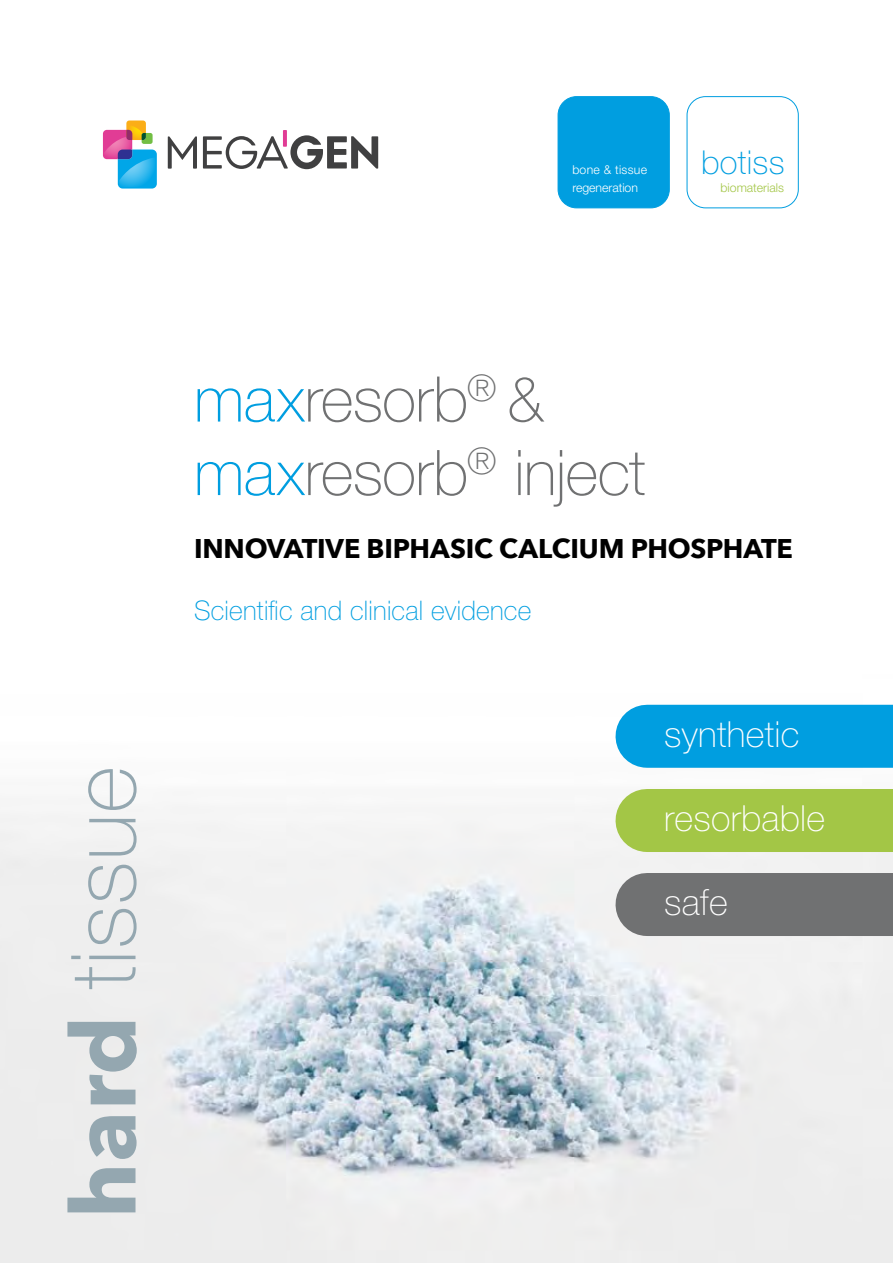
<style>
.page{position:relative;width:893px;height:1263px;background:#fff}
.page>*{position:absolute;margin:0;border:0;box-sizing:border-box;transform-origin:0 0}
.t1{font:100 90px "Helvetica Neue LT Pro";letter-spacing:.01em;color:#94a7b0}
.t2{font:100 63px/73.5px "Helvetica Neue LT Pro";letter-spacing:-.01em;color:#707172}
.t3{font:100 36px "Helvetica Neue LT Pro";letter-spacing:.01em;color:#fff}
.t4{font:100 33px "Helvetica Neue LT Pro";letter-spacing:.01em;color:#009ee0}
.t5{font:700 27px "Avenir Next";letter-spacing:-.005em;color:#000}
.t6{font:100 27px "Helvetica Neue LT Pro";letter-spacing:.01em;color:#009ee0}
.t7{font:300 12.3px/17.9px "Helvetica Neue LT Pro";color:#fff}
.t8{font:300 12.3px "Helvetica Neue LT Pro";color:#a3c646}
.s1{font-family:"Avenir Next";font-weight:700}
.s2{color:#009ee0}
</style>
<div class="page">
<img style="left:0;top:704px;width:893px;height:559px">
<div style="left:647px;top:705px;width:246px;height:63px;background:#009ee0"></div>
<div style="left:647px;top:789px;width:246px;height:63px;background:#a3c646"></div>
<div style="left:647px;top:873px;width:246px;height:63px;background:#707172"></div>
<div style="left:687px;top:96px;width:112px;height:112px;border:1px solid #009ee0;border-radius:19px"></div>
<div style="left:558px;top:97px;width:111px;height:111px;background:#009ee0;border-radius:19px"></div>
<div style="left:558px;top:96px;width:112px;height:112px;border:1px solid #009ee0;border-radius:19px"></div>
<svg style="left:168px;top:136px;width:29px;height:33px"></svg>
<svg style="left:203px;top:130px;width:175px;height:39px"></svg>
<svg style="left:103px;top:120px;width:54px;height:69px"></svg>
<p class="t7" style="left:572px;top:160px;width:76px">bone &amp; tissue regeneration</p>
<p class="t4" style="left:701px;top:144px;width:85px">botiss</p>
<p class="t8" style="left:721px;top:180px;width:65px">biomaterials</p>
<h1 class="t1" style="left:52px;top:1218px;width:454px;rotate:-90deg"><span class="s1">hard</span> tissue</h1>
<h2 class="t2" style="left:194px;top:362px;width:453px"><span class="s2">max</span>resorb<sup>®</sup> &amp; <span class="s2">max</span>resorb<sup>®</sup> inject</h2>
<p class="t5" style="left:194px;top:525px;width:600px">INNOVATIVE BIPHASIC CALCIUM PHOSPHATE</p>
<p class="t6" style="left:194px;top:595px;width:339px">Scientific and clinical evidence</p>
<h3 class="t3" style="left:664px;top:714px;width:137px">synthetic</h3>
<h3 class="t3" style="left:664px;top:798px;width:163px">resorbable</h3>
<h3 class="t3" style="left:664px;top:882px;width:65px">safe</h3>
</div>
